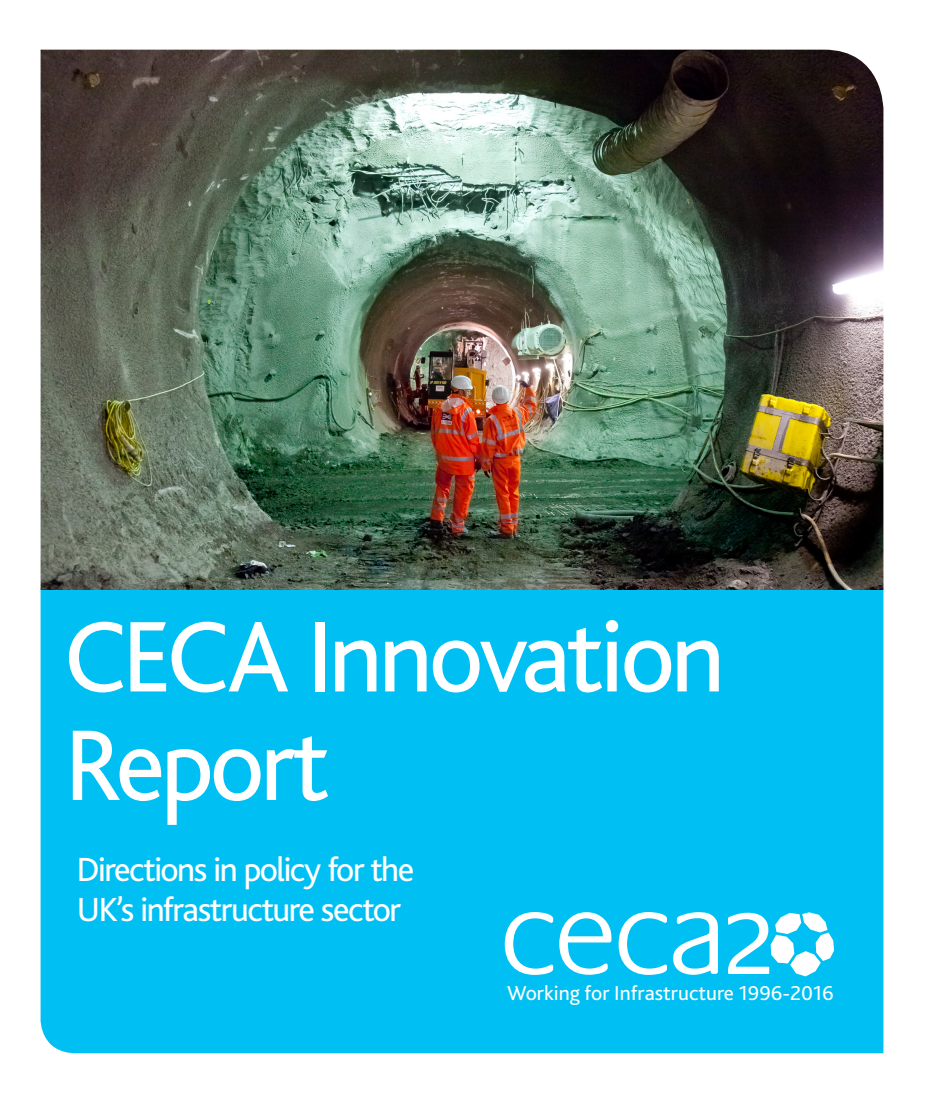
<style>
.page{position:relative;width:943px;height:1102px;background:#fff}
.page>*{position:absolute;margin:0;border:0;box-sizing:border-box;transform-origin:0 0}
.t1{font:105px/108.5px "Bliss";letter-spacing:-.04em;color:#fff}
.t2{font:90.65px "Praxis LT";color:#fff}
.t3{font:35px/40.2px "Bliss";letter-spacing:-.045em;color:#fff}
.t4{font:21.18px "Bliss 2";color:#fff}
</style>
<div class="page">
<div style="left:40px;top:587px;width:844px;height:466px;background:#00c0f3"></div>
<img style="left:41px;top:50px;width:842px;height:540px">
<svg style="left:505px;top:911px;width:48px;height:63px"></svg>
<svg style="left:559px;top:912px;width:52px;height:62px"></svg>
<svg style="left:618px;top:911px;width:49px;height:63px"></svg>
<svg style="left:673px;top:912px;width:45px;height:62px"></svg>
<svg style="left:770px;top:912px;width:64px;height:64px"></svg>
<h1 class="t1" style="left:64px;top:605px;width:662px">CECA Innovation<br>Report</h1>
<p class="t3" style="left:77px;top:849px;width:339px">Directions in policy for the<br>UK’s infrastructure sector</p>
<h2 class="t2" style="left:722px;top:894px;width:55px">2</h2>
<p class="t4" style="left:507px;top:979px;width:328px">Working for Infrastructure 1996-2016</p>
</div>
